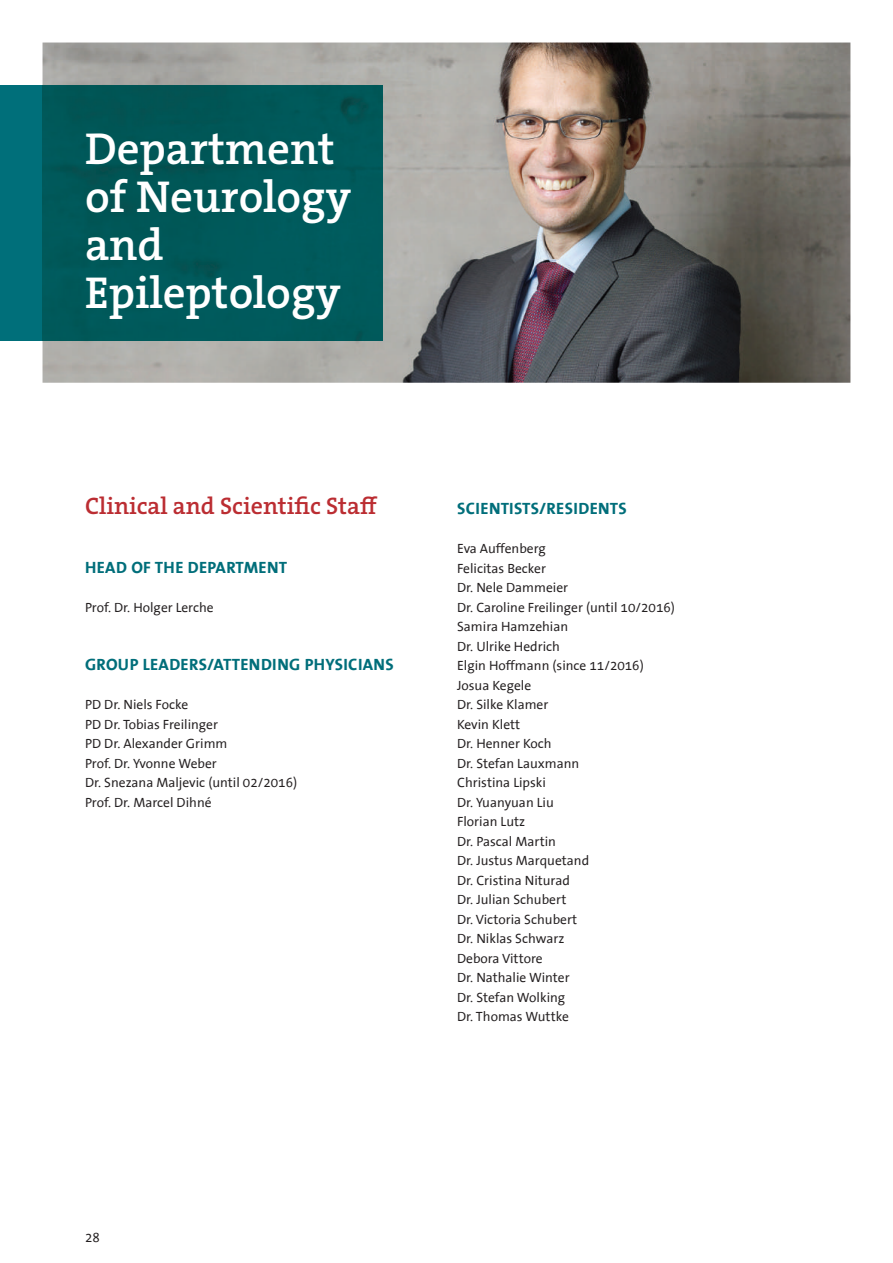
<style>
.page{position:relative;width:893px;height:1263px;background:#fff}
.page>*{position:absolute;margin:0;border:0;box-sizing:border-box;transform-origin:0 0}
.t1{font:600 45px/48px "The Serif B W6";color:#fff}
.t2{font:600 24px "The Serif B W6";color:#bb2d32}
.t3{font:700 16.5px "The Sans Office";letter-spacing:.02em;color:#006e7a}
.t4{font:13.5px/19.5px "The Sans Office";color:#231f20}
</style>
<div class="page">
<img style="left:43px;top:43px;width:807px;height:340px">
<div style="left:0;top:85px;width:43px;height:255px;background:#006f7a"></div>
<div style="left:43px;top:85px;width:340px;height:255px;background:#00595a"></div>
<h1 class="t1" style="left:85px;top:124px;width:267px">Department of Neurology and<br>Epileptology</h1>
<h2 class="t2" style="left:85px;top:490px;width:294px">Clinical and Scientific Staff</h2>
<p class="t3" style="left:85px;top:558px;width:204px">HEAD OF THE DEPARTMENT</p>
<p class="t4" style="left:85px;top:598px;width:130px">Prof. Dr. Holger Lerche</p>
<p class="t3" style="left:85px;top:656px;width:310px">GROUP LEADERS/ATTENDING PHYSICIANS</p>
<p class="t4" style="left:85px;top:695px;width:214px">PD Dr. Niels Focke<br>PD Dr. Tobias Freilinger<br>PD Dr. Alexander Grimm<br>Prof. Dr. Yvonne Weber<br>Dr. Snezana Maljevic (until 02/2016)<br>Prof. Dr. Marcel Dihné</p>
<p class="t3" style="left:457px;top:500px;width:171px">SCIENTISTS/RESIDENTS</p>
<p class="t4" style="left:457px;top:539px;width:219px">Eva Auffenberg<br>Felicitas Becker<br>Dr. Nele Dammeier<br>Dr. Caroline Freilinger (until 10/2016)<br>Samira Hamzehian<br>Dr. Ulrike Hedrich<br>Elgin Hoffmann (since 11/2016)<br>Josua Kegele<br>Dr. Silke Klamer<br>Kevin Klett<br>Dr. Henner Koch<br>Dr. Stefan Lauxmann<br>Christina Lipski<br>Dr. Yuanyuan Liu<br>Florian Lutz<br>Dr. Pascal Martin<br>Dr. Justus Marquetand<br>Dr. Cristina Niturad<br>Dr. Julian Schubert<br>Dr. Victoria Schubert<br>Dr. Niklas Schwarz<br>Debora Vittore<br>Dr. Nathalie Winter<br>Dr. Stefan Wolking<br>Dr. Thomas Wuttke</p>
<p class="t4" style="left:85px;top:1228px;width:16px">28</p>
</div>
